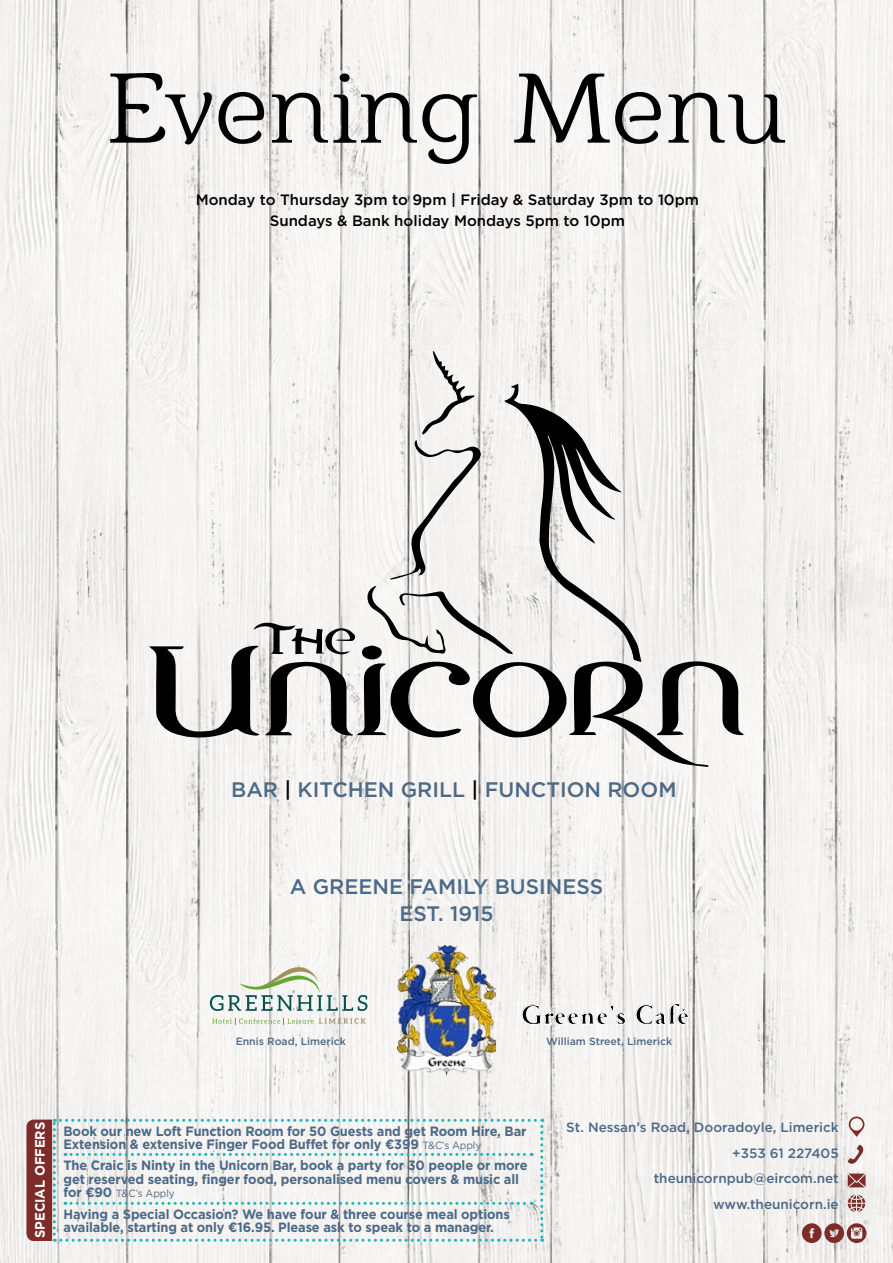
<style>
.page{position:relative;width:893px;height:1263px;background:#fff}
.page>*{position:absolute;margin:0;border:0;box-sizing:border-box;transform-origin:0 0}
.t1{font:102px "Barkentina";color:#000}
.t2{font:700 25.95px "Cambridge";letter-spacing:.05em;color:#000;scale:.93 1}
.t3{font:500 21px "Gotham";color:#4c6987}
.t4{font:500 15px/21px "Gotham";color:#000;text-align:center}
.t5{font:700 13.65px "Gotham";color:#fff;scale:.95 1}
.t6{font:700 13.5px/13.5px "Gotham";letter-spacing:-.01em;color:#4c6987;scale:.95 1}
.t7{font:500 13.5px/25.5px "Gotham";color:#4c6987;text-align:right}
.t8{font:500 10.5px "Gotham";color:#4c6987}
.t9{font:10.5px "Gotham";letter-spacing:-.01em;color:#4c6987;scale:.95 1}
.s1{color:#000}
.s2{font-weight:400;font-size:10.5px}
.s3{font-weight:700;font-size:13.5px}
</style>
<div class="page">
<img style="left:0;top:669px;width:893px;height:594px">
<img style="left:0;top:0;width:893px;height:669px">
<svg style="left:849px;top:1116px;width:15px;height:21px"></svg>
<svg style="left:847px;top:1144px;width:17px;height:21px"></svg>
<svg style="left:848px;top:1194px;width:17px;height:18px"></svg>
<svg style="left:848px;top:1173px;width:17px;height:14px"></svg>
<svg style="left:802px;top:1223px;width:64px;height:20px"></svg>
<svg style="left:26px;top:1119px;width:517px;height:123px"></svg>
<svg style="left:149px;top:351px;width:595px;height:416px"></svg>
<img style="left:398px;top:945px;width:97px;height:131px">
<svg style="left:212px;top:1018px;width:154px;height:7px"></svg>
<svg style="left:210px;top:967px;width:157px;height:44px"></svg>
<svg style="left:522px;top:1004px;width:104px;height:21px"></svg>
<svg style="left:636px;top:1003px;width:53px;height:22px"></svg>
<h1 class="t1" style="left:106px;top:46px;width:683px">Evening Menu</h1>
<p class="t4" style="left:196px;top:189px;width:505px">Monday to Thursday 3pm to 9pm | Friday &amp; Saturday 3pm to 10pm<br>Sundays &amp; Bank holiday Mondays 5pm to 10pm</p>
<h3 class="t3" style="left:231px;top:775px;width:447px">BAR <span class="s1">|</span> KITCHEN GRILL <span class="s1">|</span> FUNCTION ROOM</h3>
<h3 class="t3" style="left:290px;top:872px;width:315px">A GREENE FAMILY BUSINESS</h3>
<h3 class="t3" style="left:399px;top:900px;width:96px">EST. 1915</h3>
<h2 class="t2" style="left:521px;top:999px;width:182px">Greene’s Café</h2>
<p class="t8" style="left:236px;top:1034px;width:112px">Ennis Road, Limerick</p>
<p class="t8" style="left:546px;top:1034px;width:128px">William Street, Limerick</p>
<p class="t5" style="left:31px;top:1238px;width:124px;rotate:-90deg">SPECIAL OFFERS</p>
<p class="t6" style="left:63px;top:1124px;width:489px">Book our new Loft Function Room for 50 Guests and get Room Hire, Bar<br>Extension &amp; extensive Finger Food Buffet for only €399 <span class="s2">T&amp;C’s Apply</span></p>
<p class="t6" style="left:63px;top:1159px;width:490px">The Craic is Ninty in the Unicorn Bar, book a party for 30 people or more get reserved seating, finger food, personalised menu covers &amp; music all</p>
<p class="t9" style="left:63px;top:1187px;width:119px"><span class="s3">for €90</span> T&amp;C’s Apply</p>
<p class="t6" style="left:63px;top:1207px;width:471px">Having a Special Occasion? We have four &amp; three course meal options available, starting at only €16.95. Please ask to speak to a manager.</p>
<p class="t7" style="left:566px;top:1115px;width:274px">St. Nessan’s Road, Dooradoyle, Limerick +353 61 227405 theunicornpub@eircom.net www.theunicorn.ie</p>
</div>
